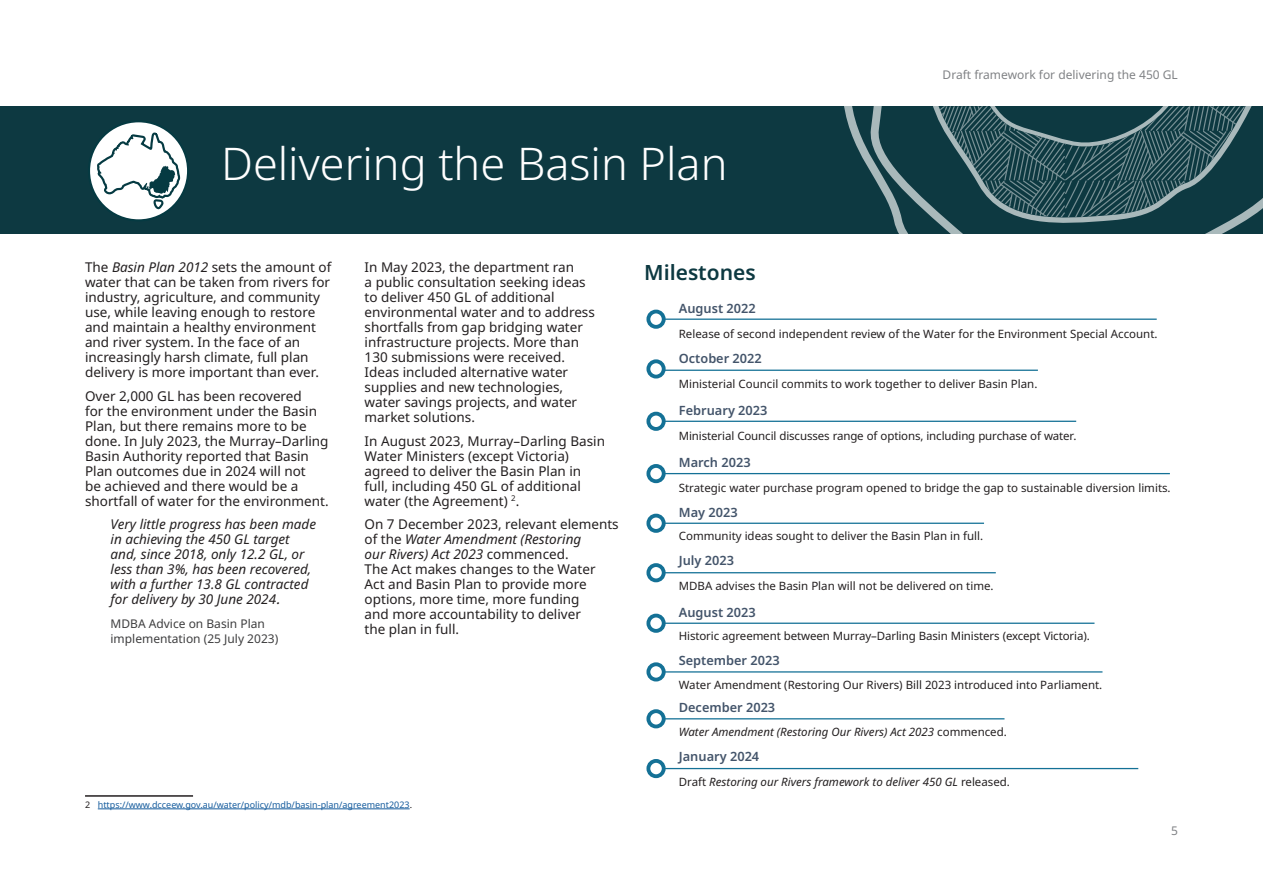
<style>
.page{position:relative;width:1263px;height:893px;background:#fff}
.page>*{position:absolute;margin:0;border:0;box-sizing:border-box;transform-origin:0 0}
.t1{font:300 45px "Noto Sans";color:#fff}
.t2{font:600 21px "Noto Sans";color:#0d3941}
.t3{font:13.5px/15px "Noto Sans";color:#231f20}
.t4{font:italic 13.5px/15px "Noto Sans";color:#231f20}
.t5{font:600 12.75px "Noto Sans";color:#43546a}
.t6{font:12px/15px "Noto Sans";color:#3e3e3f}
.t7{font:12px "Noto Sans";color:#808285}
.t8{font:11.55px "Noto Sans";color:#231f20}
.t9{font:italic 11.55px "Noto Sans";color:#231f20}
.Footnote_reference{font:9px "Noto Sans";color:#175d9e}
.s1{font-style:italic}
.s2{font-weight:500}
.s3{color:#231f20}
.s4{font-style:normal}
</style>
<div class="page">
<div style="left:0;top:106px;width:1263px;height:128px;background:#0d3941"></div>
<hr style="left:85px;top:795px;width:108px;height:2px;background:#231f20">
<hr style="left:98px;top:809px;width:312px;height:1px;background:#175d9e">
<svg style="left:89px;top:121px;width:99px;height:99px"></svg>
<div style="left:88px;top:120px;width:101px;height:102px;border:2px solid #053a42;border-radius:50%"></div>
<svg style="left:95px;top:120px;width:87px;height:94px"></svg>
<svg style="left:844px;top:106px;width:27px;height:66px"></svg>
<svg style="left:871px;top:106px;width:392px;height:128px"></svg>
<svg style="left:922px;top:106px;width:337px;height:117px"></svg>
<hr style="left:656px;top:319px;width:501px;height:1px;background:#147196">
<hr style="left:656px;top:370px;width:382px;height:1px;background:#147196">
<hr style="left:656px;top:421px;width:420px;height:1px;background:#147196">
<hr style="left:656px;top:473px;width:514px;height:1px;background:#147196">
<hr style="left:656px;top:523px;width:328px;height:1px;background:#147196">
<hr style="left:656px;top:572px;width:340px;height:1px;background:#147196">
<hr style="left:656px;top:623px;width:438px;height:1px;background:#147196">
<hr style="left:656px;top:671px;width:446px;height:2px;background:#147196">
<hr style="left:656px;top:718px;width:348px;height:1px;background:#147196">
<hr style="left:656px;top:768px;width:482px;height:1px;background:#147196">
<div style="left:648px;top:312px;width:16px;height:15px;background:#fff;border-radius:50%"></div>
<div style="left:646px;top:310px;width:20px;height:19px;border:4px solid #147196;border-radius:50%"></div>
<div style="left:648px;top:361px;width:16px;height:16px;background:#fff;border-radius:50%"></div>
<div style="left:646px;top:359px;width:20px;height:19px;border:4px solid #147196;border-radius:50%"></div>
<div style="left:648px;top:414px;width:16px;height:15px;background:#fff;border-radius:50%"></div>
<div style="left:646px;top:412px;width:20px;height:19px;border:4px solid #147196;border-radius:50%"></div>
<div style="left:648px;top:466px;width:16px;height:15px;background:#fff;border-radius:50%"></div>
<div style="left:646px;top:464px;width:20px;height:19px;border:4px solid #147196;border-radius:50%"></div>
<div style="left:648px;top:516px;width:16px;height:15px;background:#fff;border-radius:50%"></div>
<div style="left:646px;top:514px;width:20px;height:19px;border:4px solid #147196;border-radius:50%"></div>
<div style="left:648px;top:565px;width:16px;height:15px;background:#fff;border-radius:50%"></div>
<div style="left:646px;top:563px;width:20px;height:19px;border:4px solid #147196;border-radius:50%"></div>
<div style="left:648px;top:616px;width:16px;height:15px;background:#fff;border-radius:50%"></div>
<div style="left:646px;top:614px;width:20px;height:19px;border:4px solid #147196;border-radius:50%"></div>
<div style="left:648px;top:664px;width:16px;height:16px;background:#fff;border-radius:50%"></div>
<div style="left:646px;top:662px;width:20px;height:19px;border:4px solid #147196;border-radius:50%"></div>
<div style="left:648px;top:711px;width:16px;height:15px;background:#fff;border-radius:50%"></div>
<div style="left:646px;top:709px;width:20px;height:19px;border:4px solid #147196;border-radius:50%"></div>
<div style="left:648px;top:761px;width:16px;height:15px;background:#fff;border-radius:50%"></div>
<div style="left:646px;top:759px;width:20px;height:19px;border:4px solid #147196;border-radius:50%"></div>
<h2 class="t1" style="left:221px;top:132px;width:508px">Delivering the Basin Plan</h2>
<p class="t7" style="left:943px;top:66px;width:237px">Draft framework for delivering the 450 GL</p>
<p class="t3" style="left:85px;top:260px;width:248px">The <span class="s1">Basin Plan 2012</span> sets the amount of water that can be taken from rivers for industry, agriculture, and community use, while leaving enough to restore and maintain a healthy environment and river system. In the face of an increasingly harsh climate, full plan delivery is more important than ever.</p>
<p class="t3" style="left:85px;top:389px;width:245px">Over 2,000 GL has been recovered<br>for the environment under the Basin Plan, but there remains more to be done. In July 2023, the Murray–Darling Basin Authority reported that Basin Plan outcomes due in 2024 will not<br>be achieved and there would be a shortfall of water for the environment.</p>
<p class="t4" style="left:111px;top:517px;width:207px">Very little progress has been made in achieving the 450 GL target and, since 2018, only 12.2 GL, or less than 3%, has been recovered, with a further 13.8 GL contracted for delivery by 30 June 2024<span class="s2">.</span></p>
<p class="t6" style="left:111px;top:616px;width:169px">MDBA Advice on Basin Plan implementation (25 July 2023)</p>
<p class="t3" style="left:365px;top:260px;width:232px">In May 2023, the department ran<br>a public consultation seeking ideas to deliver 450 GL of additional environmental water and to address shortfalls from gap bridging water infrastructure projects. More than<br>130 submissions were received.<br>Ideas included alternative water supplies and new technologies, water savings projects, and water market solutions.</p>
<p class="t3" style="left:365px;top:434px;width:242px">In August 2023, Murray–Darling Basin Water Ministers (except Victoria) agreed to deliver the Basin Plan in full, including 450 GL of additional water (the Agreement) <sup>2</sup>.</p>
<p class="t3" style="left:365px;top:517px;width:256px">On 7 December 2023, relevant elements of the <span class="s1">Water Amendment (Restoring<br>our Rivers) Act 2023</span> commenced.<br>The Act makes changes to the Water<br>Act and Basin Plan to provide more options, more time, more funding<br>and more accountability to deliver<br>the plan in full.</p>
<p class="Footnote_reference" style="left:85px;top:798px;width:328px"><span class="s3">2</span> https://www.dcceew.gov.au/water/policy/mdb/basin-plan/agreement2023<span class="s3">.</span></p>
<h3 class="t2" style="left:644px;top:258px;width:113px">Milestones</h3>
<p class="t5" style="left:679px;top:299px;width:78px">August 2022</p>
<p class="t8" style="left:679px;top:325px;width:480px">Release of second independent review of the Water for the Environment Special Account.</p>
<p class="t5" style="left:679px;top:349px;width:85px">October 2022</p>
<p class="t8" style="left:679px;top:375px;width:360px">Ministerial Council commits to work together to deliver Basin Plan.</p>
<p class="t5" style="left:679px;top:402px;width:90px">February 2023</p>
<p class="t8" style="left:679px;top:428px;width:399px">Ministerial Council discusses range of options, including purchase of water.</p>
<p class="t5" style="left:679px;top:453px;width:73px">March 2023</p>
<p class="t8" style="left:679px;top:480px;width:493px">Strategic water purchase program opened to bridge the gap to sustainable diversion limits.</p>
<p class="t5" style="left:679px;top:503px;width:60px">May 2023</p>
<p class="t8" style="left:679px;top:528px;width:306px">Community ideas sought to deliver the Basin Plan in full.</p>
<p class="t5" style="left:679px;top:552px;width:57px">July 2023</p>
<p class="t8" style="left:679px;top:578px;width:316px">MDBA advises the Basin Plan will not be delivered on time.</p>
<p class="t5" style="left:679px;top:603px;width:78px">August 2023</p>
<p class="t8" style="left:679px;top:628px;width:412px">Historic agreement between Murray–Darling Basin Ministers (except Victoria).</p>
<p class="t8" style="left:679px;top:677px;width:425px">Water Amendment (Restoring Our Rivers) Bill 2023 introduced into Parliament.</p>
<p class="t5" style="left:679px;top:698px;width:98px">December 2023</p>
<p class="t9" style="left:679px;top:723px;width:330px">Water Amendment (Restoring Our Rivers) Act 2023 <span class="s4">commenced.</span></p>
<p class="t5" style="left:679px;top:748px;width:82px">January 2024</p>
<p class="t9" style="left:679px;top:773px;width:333px"><span class="s4">Draft</span> Restoring our Rivers framework to deliver 450 GL <span class="s4">released.</span></p>
<p class="t5" style="left:679px;top:651px;width:102px">September 2023</p>
<p class="t7" style="left:1171px;top:823px;width:8px">5</p>
</div>
